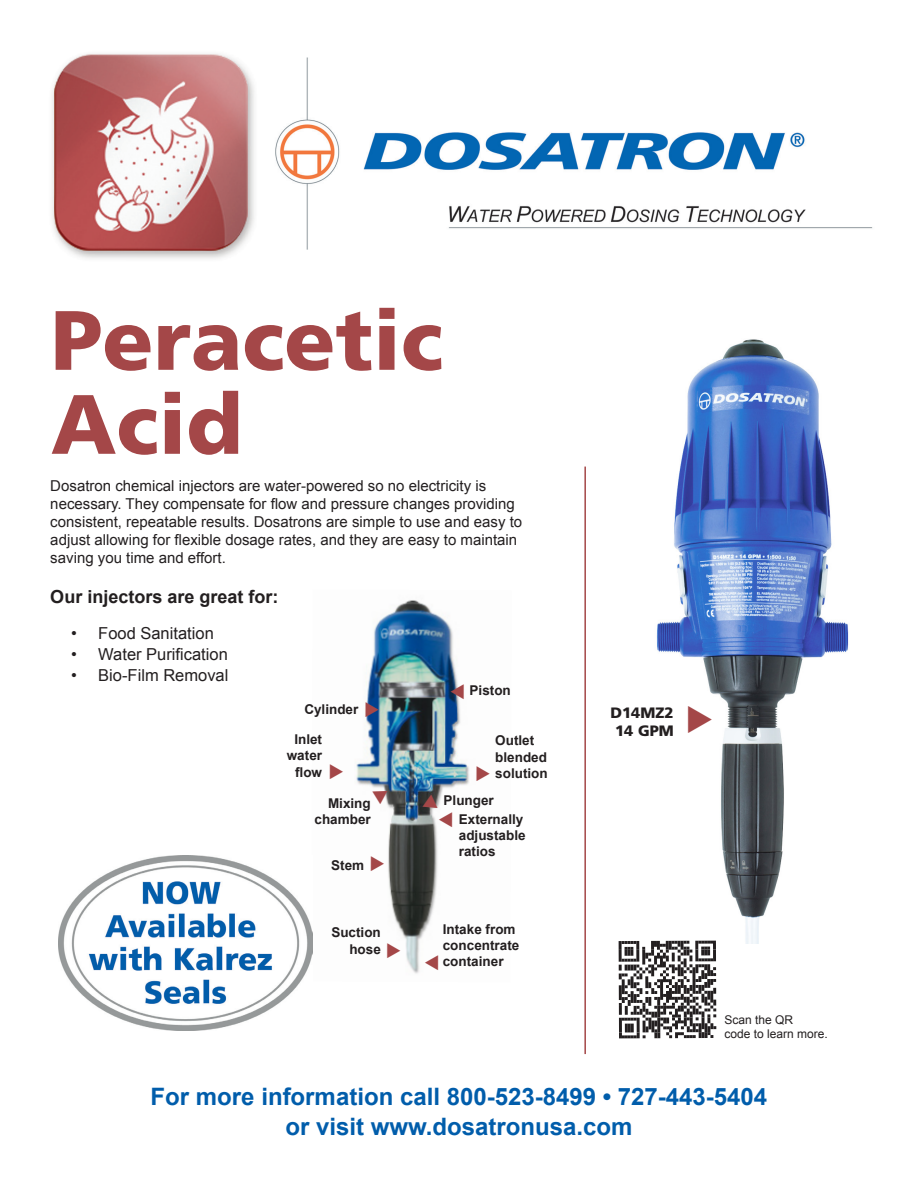
<style>
.page{position:relative;width:918px;height:1188px;background:#fff}
.page>*{position:absolute;margin:0;border:0;box-sizing:border-box;transform-origin:0 0}
.t1{font:900 84px/84px "Frutiger";color:#a44748}
.t2{font:700 24px "Arial";color:#015dab}
.t3{font:700 18px "Arial";color:#231f20}
.t4{font:16.5px "Arial";color:#231f20}
.t5{font:15px/18px "Arial";color:#231f20}
.t6{font:900 15px "Frutiger";letter-spacing:-.005em;color:#231f20}
.t7{font:700 13.5px/16.2px "Arial";color:#231f20}
.t8{font:12px "Arial";color:#231f20}
</style>
<div class="page">
<img style="left:651px;top:339px;width:198px;height:604px">
<img style="left:52px;top:54px;width:821px;height:205px">
<hr style="left:584px;top:467px;width:2px;height:587px;background:#a44748">
<img style="left:312px;top:600px;width:157px;height:374px">
<svg style="left:619px;top:941px;width:97px;height:97px"></svg>
<img style="left:59px;top:855px;width:253px;height:175px">
<svg style="left:330px;top:764px;width:13px;height:15px"></svg>
<svg style="left:372px;top:784px;width:19px;height:20px"></svg>
<svg style="left:366px;top:702px;width:13px;height:15px"></svg>
<svg style="left:451px;top:684px;width:13px;height:15px"></svg>
<svg style="left:419px;top:794px;width:33px;height:33px"></svg>
<svg style="left:371px;top:855px;width:13px;height:16px"></svg>
<svg style="left:387px;top:942px;width:14px;height:16px"></svg>
<svg style="left:424px;top:955px;width:14px;height:19px"></svg>
<svg style="left:688px;top:705px;width:24px;height:28px"></svg>
<p class="t1" style="left:51px;top:298px;width:393px">Peracetic<br>Acid</p>
<p class="t5" style="left:50px;top:477px;width:473px">Dosatron chemical injectors are water-powered so no electricity is necessary. They compensate for flow and pressure changes providing consistent, repeatable results. Dosatrons are simple to use and easy to adjust allowing for flexible dosage rates, and they are easy to maintain saving you time and effort.</p>
<p class="t3" style="left:50px;top:584px;width:230px">Our injectors are great for:</p>
<p class="t4" style="left:71px;top:622px;width:144px">• Food Sanitation</p>
<p class="t4" style="left:71px;top:643px;width:158px">• Water Purification</p>
<p class="t4" style="left:71px;top:664px;width:159px">• Bio-Film Removal</p>
<p class="t7" style="left:470px;top:682px;width:43px">Piston</p>
<p class="t7" style="left:304px;top:701px;width:56px">Cylinder</p>
<p class="t7" style="left:287px;top:732px;width:37px;text-align:right">Inlet water flow</p>
<p class="t7" style="left:495px;top:733px;width:54px">Outlet blended solution</p>
<p class="t7" style="left:315px;top:795px;width:58px;text-align:right">Mixing chamber</p>
<p class="t7" style="left:444px;top:792px;width:52px">Plunger</p>
<p class="t7" style="left:459px;top:811px;width:68px">Externally adjustable ratios</p>
<p class="t7" style="left:331px;top:858px;width:35px">Stem</p>
<p class="t7" style="left:331px;top:925px;width:51px">Suction</p>
<p class="t7" style="left:349px;top:941px;width:33px">hose</p>
<p class="t7" style="left:443px;top:922px;width:78px">Intake from concentrate container</p>
<p class="t6" style="left:610px;top:703px;width:65px">D14MZ2</p>
<p class="t6" style="left:615px;top:721px;width:60px">14 GPM</p>
<p class="t8" style="left:724px;top:1011px;width:70px">Scan the QR</p>
<p class="t8" style="left:724px;top:1026px;width:105px">code to learn more.</p>
<p class="t2" style="left:151px;top:1080px;width:618px">For more information call 800-523-8499 • 727-443-5404</p>
<p class="t2" style="left:285px;top:1110px;width:349px">or visit www.dosatronusa.com</p>
</div>
